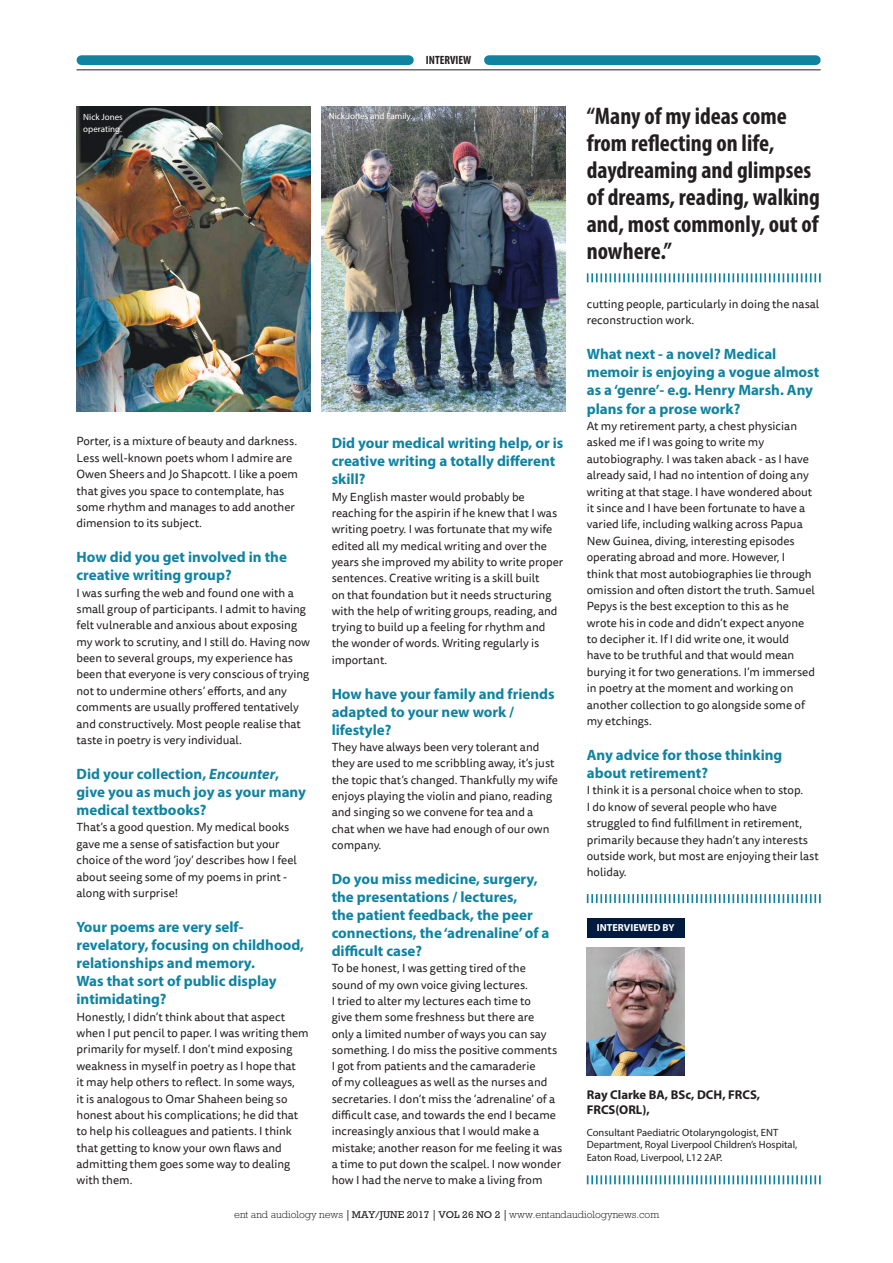
<style>
.page{position:relative;width:893px;height:1263px;background:#fff}
.page>*{position:absolute;margin:0;border:0;box-sizing:border-box;transform-origin:0 0}
.feature_Quote{font:700 condensed 24px/27px "Myriad Pro";color:#231f20}
.question_in_Review_s{font:700 15px/18.1px "Myriad Pro";color:#0f83a0}
.feature_Author_name{font:700 12.75px/15.3px "Myriad Pro";color:#231f20}
.t1{font:700 condensed 12px "Myriad Pro";color:#231f20}
.feature_body_no_inde{font:11.7px/16.4px "Tisa Sans Pro";color:#231f20}
.feature_author_bioda{font:10.5px/12.6px "Myriad Pro";color:#231f20}
.t2{font:300 10.5px "Rockwell";color:#231f20}
.t3{font:700 10.2px "Myriad Pro";color:#fff}
.feature_Caption{font:9px "Myriad Pro";color:#fff}
.s1{font-style:italic}
.s2{font-family:"Adobe Caslon Pro";font-weight:700}
.s3{font-weight:400;font-size:10.05px}
</style>
<div class="page">
<svg style="left:587px;top:273px;width:234px;height:9px"></svg>
<img style="left:587px;top:947px;width:98px;height:128px">
<div style="left:587px;top:918px;width:98px;height:19px;background:#001b3e"></div>
<svg style="left:587px;top:894px;width:234px;height:9px"></svg>
<svg style="left:587px;top:1175px;width:234px;height:9px"></svg>
<img style="left:77px;top:106px;width:233px;height:305px">
<img style="left:321px;top:106px;width:245px;height:305px">
<hr style="left:77px;top:70px;width:744px;height:1px;background:#231f20">
<div style="left:81px;top:55px;width:328px;height:10px;background:#0f83a0"></div>
<div style="left:489px;top:55px;width:327px;height:10px;background:#0f83a0"></div>
<p class="t1" style="left:426px;top:53px;width:47px">INTERVIEW</p>
<p class="feature_Caption" style="left:83px;top:112px;width:41px">Nick Jones</p>
<p class="feature_Caption" style="left:329px;top:111px;width:85px">Nick Jones and Family.</p>
<p class="feature_Caption" style="left:83px;top:124px;width:40px">operating.</p>
<p class="feature_body_no_inde" style="left:77px;top:433px;width:223px">Porter, is a mixture of beauty and darkness.<br>Less well-known poets whom I admire are Owen Sheers and Jo Shapcott. I like a poem that gives you space to contemplate, has some rhythm and manages to add another dimension to its subject.</p>
<p class="question_in_Review_s" style="left:77px;top:547px;width:212px">How did you get involved in the creative writing group?</p>
<p class="feature_body_no_inde" style="left:77px;top:585px;width:235px">I was surfing the web and found one with a small group of participants. I admit to having felt vulnerable and anxious about exposing my work to scrutiny, and I still do. Having now been to several groups, my experience has been that everyone is very conscious of trying not to undermine others’ efforts, and any comments are usually proffered tentatively and constructively. Most people realise that taste in poetry is very individual.</p>
<p class="question_in_Review_s" style="left:77px;top:764px;width:231px">Did your collection, <span class="s1">Encounter</span>, give you as much joy as your many medical textbooks?</p>
<p class="feature_body_no_inde" style="left:77px;top:819px;width:222px">That’s a good question. My medical books gave me a sense of satisfaction but your choice of the word ‘joy’ describes how I feel about seeing some of my poems in print - along with surprise!</p>
<p class="question_in_Review_s" style="left:77px;top:917px;width:229px">Your poems are very self&shy;revelatory, focusing on childhood, relationships and memory.<br>Was that sort of public display intimidating?</p>
<p class="feature_body_no_inde" style="left:77px;top:1009px;width:234px">Honestly, I didn’t think about that aspect when I put pencil to paper. I was writing them primarily for myself. I don’t mind exposing weakness in myself in poetry as I hope that<br>it may help others to reflect. In some ways,<br>it is analogous to Omar Shaheen being so honest about his complications; he did that to help his colleagues and patients. I think that getting to know your own flaws and admitting them goes some way to dealing with them.</p>
<p class="question_in_Review_s" style="left:332px;top:434px;width:233px">Did your medical writing help, or is creative writing a totally different skill?</p>
<p class="feature_body_no_inde" style="left:332px;top:489px;width:233px">My English master would probably be reaching for the aspirin if he knew that I was writing poetry. I was fortunate that my wife edited all my medical writing and over the years she improved my ability to write proper sentences. Creative writing is a skill built<br>on that foundation but it needs structuring with the help of writing groups, reading, and trying to build up a feeling for rhythm and the wonder of words. Writing regularly is important.</p>
<p class="question_in_Review_s" style="left:332px;top:684px;width:224px">How have your family and friends adapted to your new work / lifestyle?</p>
<p class="feature_body_no_inde" style="left:332px;top:739px;width:228px">They have always been very tolerant and they are used to me scribbling away, it’s just the topic that’s changed. Thankfully my wife enjoys playing the violin and piano, reading and singing so we convene for tea and a chat when we have had enough of our own company.</p>
<p class="question_in_Review_s" style="left:332px;top:869px;width:219px">Do you miss medicine, surgery, the presentations / lectures,<br>the patient feedback, the peer connections, the ‘adrenaline’ of a difficult case?</p>
<p class="feature_body_no_inde" style="left:332px;top:960px;width:232px">To be honest, I was getting tired of the<br>sound of my own voice giving lectures.<br>I tried to alter my lectures each time to<br>give them some freshness but there are<br>only a limited number of ways you can say something. I do miss the positive comments I got from patients and the camaraderie<br>of my colleagues as well as the nurses and secretaries. I don’t miss the ‘adrenaline’ of a difficult case, and towards the end I became increasingly anxious that I would make a mistake; another reason for me feeling it was a time to put down the scalpel. I now wonder how I had the nerve to make a living from</p>
<p class="feature_Quote" style="left:587px;top:102px;width:235px">“Many of my ideas come from reflecting on life, daydreaming and glimpses of dreams, reading, walking and, most commonly, out of nowhere.”</p>
<p class="feature_body_no_inde" style="left:587px;top:296px;width:234px">cutting people, particularly in doing the nasal reconstruction work.</p>
<p class="question_in_Review_s" style="left:587px;top:344px;width:234px">What next - a novel? Medical memoir is enjoying a vogue almost as a ‘genre’- e.g. Henry Marsh. Any plans for a prose work?</p>
<p class="feature_body_no_inde" style="left:587px;top:418px;width:230px">At my retirement party, a chest physician asked me if I was going to write my autobiography. I was taken aback - as I have already said, I had no intention of doing any writing at that stage. I have wondered about it since and I have been fortunate to have a varied life, including walking across Papua New Guinea, diving, interesting episodes operating abroad and more. However, I think that most autobiographies lie through omission and often distort the truth. Samuel Pepys is the best exception to this as he wrote his in code and didn’t expect anyone to decipher it. If I did write one, it would have to be truthful and that would mean burying it for two generations. I’m immersed in poetry at the moment and working on another collection to go alongside some of my etchings.</p>
<p class="question_in_Review_s" style="left:587px;top:745px;width:197px">Any advice for those thinking about retirement?</p>
<p class="feature_body_no_inde" style="left:587px;top:782px;width:234px">I think it is a personal choice when to stop.<br>I do know of several people who have struggled to find fulfillment in retirement, primarily because they hadn’t any interests outside work, but most are enjoying their last holiday.</p>
<p class="t3" style="left:597px;top:921px;width:79px">INTERVIEWED BY</p>
<p class="feature_Author_name" style="left:587px;top:1087px;width:175px">Ray Clarke BA, BSc, DCH, FRCS,<br>FRCS(ORL),</p>
<p class="feature_author_bioda" style="left:587px;top:1125px;width:212px">Consultant Paediatric Otolaryngologist, ENT<br>Department, Royal Liverpool Children’s Hospital,<br>Eaton Road, Liverpool, L12 2AP.</p>
<p class="t2" style="left:234px;top:1208px;width:426px">ent and audiology news <span class="s2">|</span> <span class="s3">MAY/JUNE 2017</span> <span class="s2">|</span> <span class="s3">VOL 26 NO 2</span> <span class="s2">|</span> www.entandaudiologynews.com</p>
</div>
